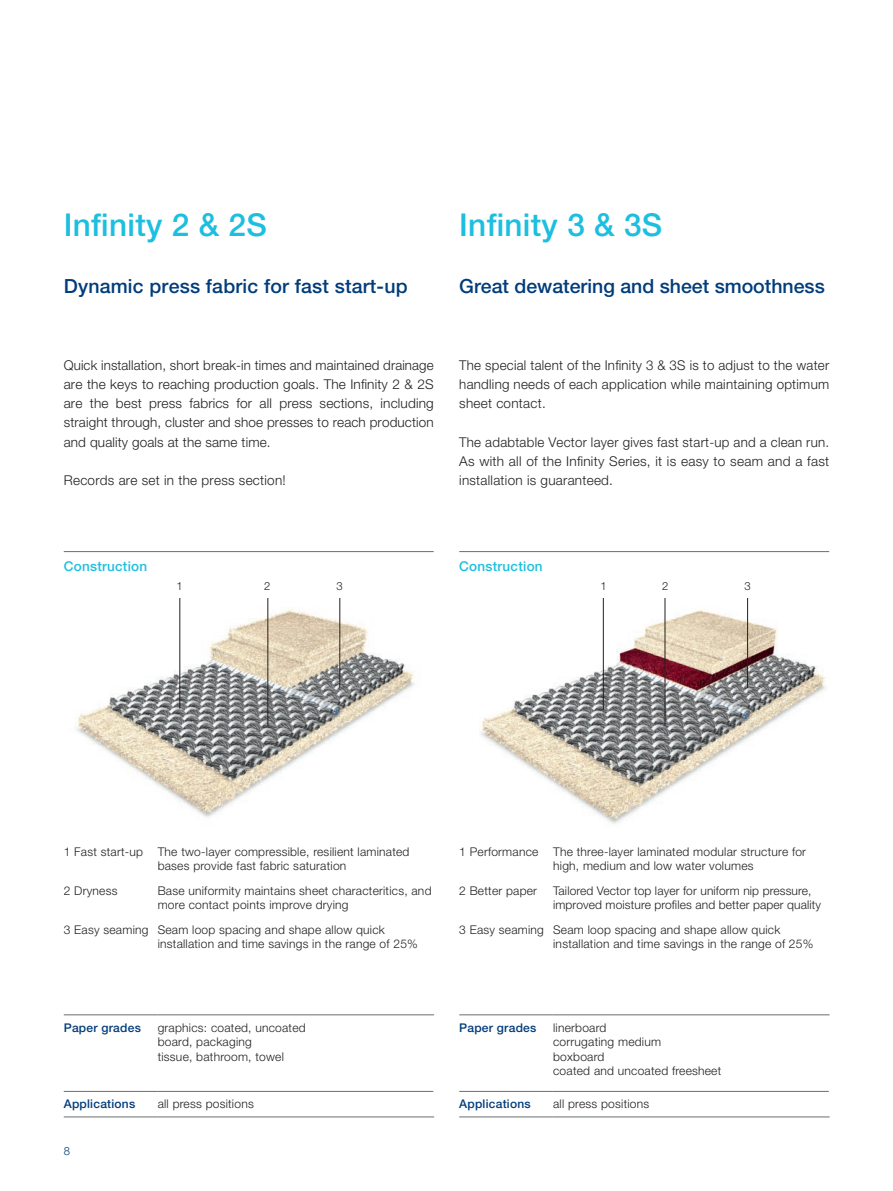
<style>
.page{position:relative;width:893px;height:1191px;background:#fff}
.page>*{position:absolute;margin:0;border:0;box-sizing:border-box;transform-origin:0 0}
.t1{font:500 31.5px "Helvetica Neue LT Pro";letter-spacing:.01em;color:#1cbfdf}
.t2{font:500 19.5px "Helvetica Neue LT Pro";color:#013c7b}
.t3{font:300 13.5px/19.2px "Helvetica Neue LT Pro";letter-spacing:.02em;color:#231f20;text-align:justify}
.t4{font:500 13.5px "Helvetica Neue LT Pro";letter-spacing:.02em;color:#1cbfdf}
.t5{font:300 12px/14.4px "Helvetica Neue LT Pro";letter-spacing:.02em;color:#231f20}
.t6{font:500 12px "Helvetica Neue LT Pro";letter-spacing:.02em;color:#013c7b}
.t7{font:300 11.25px "Helvetica Neue LT Pro";color:#231f20}
.t8{font:300 11.25px "Helvetica Neue LT Pro";color:#013c7b}
</style>
<div class="page">
<img style="left:75px;top:598px;width:340px;height:219px">
<img style="left:480px;top:598px;width:346px;height:226px">
<hr style="left:64px;top:551px;width:370px;height:1px;background:#6c6d70">
<hr style="left:459px;top:551px;width:370px;height:1px;background:#6c6d70">
<hr style="left:267px;top:598px;width:1px;height:127px;background:#231f20">
<hr style="left:665px;top:598px;width:1px;height:127px;background:#231f20">
<hr style="left:179px;top:598px;width:1px;height:110px;background:#231f20">
<hr style="left:603px;top:598px;width:1px;height:112px;background:#231f20">
<hr style="left:339px;top:598px;width:1px;height:90px;background:#231f20">
<hr style="left:747px;top:598px;width:1px;height:90px;background:#231f20">
<hr style="left:64px;top:1014px;width:93px;height:1px;background:#6c6d70">
<hr style="left:157px;top:1014px;width:277px;height:1px;background:#6c6d70">
<hr style="left:64px;top:1091px;width:93px;height:1px;background:#6c6d70">
<hr style="left:157px;top:1091px;width:276px;height:1px;background:#6c6d70">
<hr style="left:64px;top:1116px;width:93px;height:1px;background:#6c6d70">
<hr style="left:157px;top:1116px;width:277px;height:1px;background:#6c6d70">
<hr style="left:459px;top:1014px;width:94px;height:1px;background:#6c6d70">
<hr style="left:553px;top:1014px;width:277px;height:1px;background:#6c6d70">
<hr style="left:459px;top:1091px;width:94px;height:1px;background:#6c6d70">
<hr style="left:553px;top:1091px;width:276px;height:1px;background:#6c6d70">
<hr style="left:459px;top:1116px;width:94px;height:1px;background:#6c6d70">
<hr style="left:553px;top:1116px;width:277px;height:1px;background:#6c6d70">
<h1 class="t1" style="left:64px;top:206px;width:205px">Infinity 2 &amp; 2S</h1>
<h1 class="t1" style="left:459px;top:206px;width:205px">Infinity 3 &amp; 3S</h1>
<h2 class="t2" style="left:64px;top:275px;width:345px">Dynamic press fabric for fast start-up</h2>
<h2 class="t2" style="left:459px;top:275px;width:367px">Great dewatering and sheet smoothness</h2>
<p class="t3" style="left:64px;top:355px;width:371px">Quick installation, short break-in times and maintained drainage are the keys to reaching production goals. The Infinity 2 &amp; 2S are the best press fabrics for all press sections, including straight through, cluster and shoe presses to reach production and quality goals at the same time.</p>
<p class="t3" style="left:64px;top:470px;width:224px">Records are set in the press section!</p>
<p class="t3" style="left:459px;top:355px;width:371px">The special talent of the Infinity 3 &amp; 3S is to adjust to the water handling needs of each application while maintaining optimum sheet contact.</p>
<p class="t3" style="left:459px;top:432px;width:371px">The adabtable Vector layer gives fast start-up and a clean run.<br>As with all of the Infinity Series, it is easy to seam and a fast installation is guaranteed.</p>
<p class="t4" style="left:64px;top:558px;width:85px">Construction</p>
<p class="t4" style="left:459px;top:558px;width:85px">Construction</p>
<p class="t7" style="left:176px;top:579px;width:8px">1</p>
<p class="t7" style="left:264px;top:579px;width:8px">2</p>
<p class="t7" style="left:336px;top:579px;width:8px">3</p>
<p class="t7" style="left:600px;top:579px;width:8px">1</p>
<p class="t7" style="left:662px;top:579px;width:8px">2</p>
<p class="t7" style="left:745px;top:579px;width:8px">3</p>
<p class="t5" style="left:158px;top:844px;width:253px;text-indent:-94px">1 Fast start-up The two-layer compressible, resilient laminated bases provide fast fabric saturation</p>
<p class="t5" style="left:64px;top:882px;width:55px">2 Dryness</p>
<p class="t5" style="left:158px;top:882px;width:275px">Base uniformity maintains sheet characteritics, and more contact points improve drying</p>
<p class="t5" style="left:158px;top:921px;width:262px;text-indent:-94px">3 Easy seaming Seam loop spacing and shape allow quick installation and time savings in the range of 25%</p>
<p class="t5" style="left:553px;top:844px;width:254px;text-indent:-94px">1 Performance The three-layer laminated modular structure for high, medium and low water volumes</p>
<p class="t5" style="left:459px;top:882px;width:79px">2 Better paper</p>
<p class="t5" style="left:553px;top:882px;width:269px">Tailored Vector top layer for uniform nip pressure, improved moisture profiles and better paper quality</p>
<p class="t5" style="left:553px;top:921px;width:262px;text-indent:-94px">3 Easy seaming Seam loop spacing and shape allow quick installation and time savings in the range of 25%</p>
<p class="t6" style="left:64px;top:1020px;width:79px">Paper grades</p>
<p class="t5" style="left:158px;top:1020px;width:150px">graphics: coated, uncoated board, packaging<br>tissue, bathroom, towel</p>
<p class="t6" style="left:64px;top:1097px;width:73px">Applications</p>
<p class="t5" style="left:158px;top:1096px;width:98px">all press positions</p>
<p class="t8" style="left:64px;top:1144px;width:8px">8</p>
<p class="t6" style="left:459px;top:1020px;width:79px">Paper grades</p>
<p class="t5" style="left:553px;top:1020px;width:170px">linerboard<br>corrugating medium<br>boxboard<br>coated and uncoated freesheet</p>
<p class="t6" style="left:459px;top:1097px;width:73px">Applications</p>
<p class="t5" style="left:553px;top:1096px;width:98px">all press positions</p>
</div>
